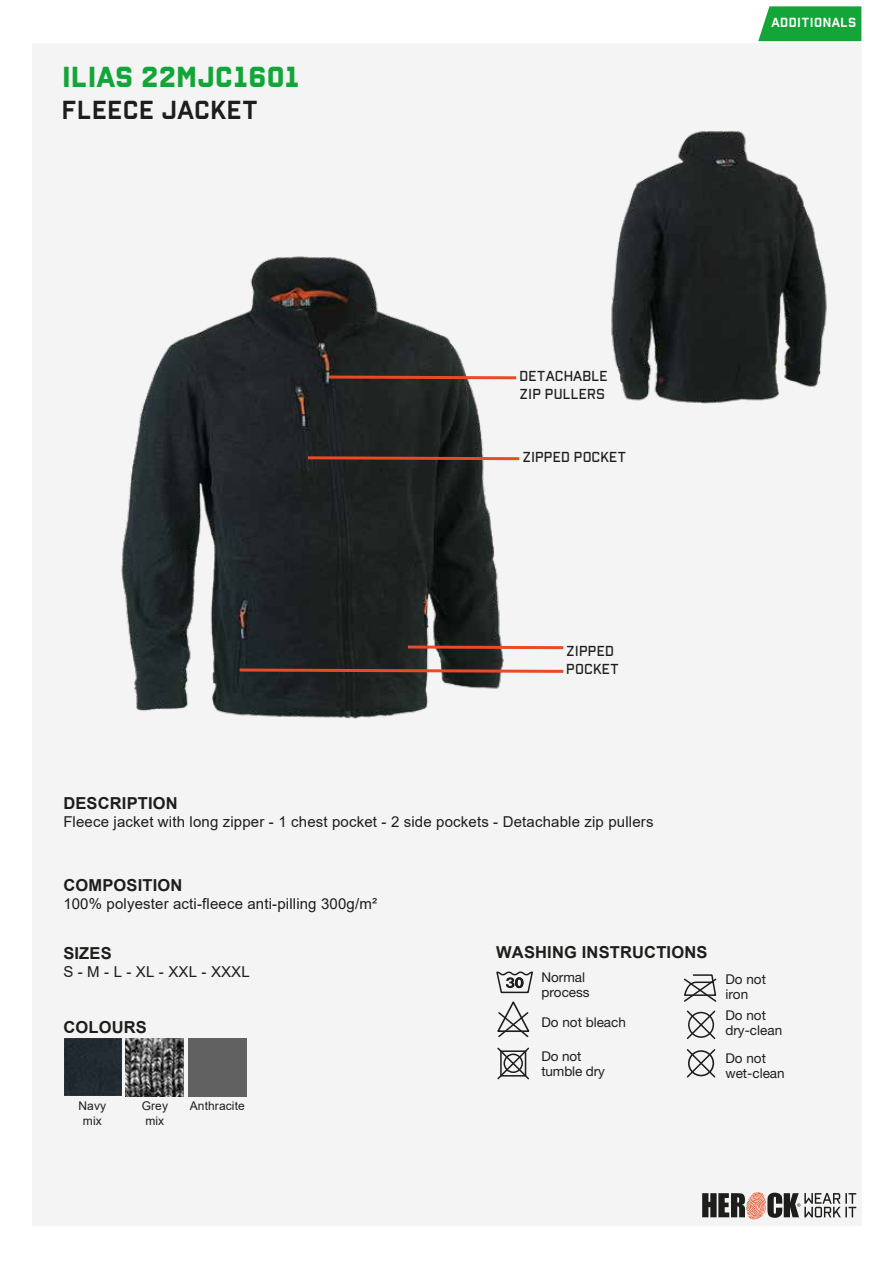
<style>
.page{position:relative;width:893px;height:1263px;background:#fff}
.page>*{position:absolute;margin:0;border:0;box-sizing:border-box;transform-origin:0 0}
.t1{font:500 30px "Reload Alt";letter-spacing:.01em;color:#13a538}
.t2{font:27px "Reload Alt";letter-spacing:.01em;color:#1d1d1b}
.t3{font:700 16.5px "Arial";letter-spacing:.01em;color:#1d1d1b}
.t4{font:15px "Arial";letter-spacing:.01em;color:#1d1d1b}
.t5{font:300 15px/18px "Reload Alt";color:#1d1d1b}
.t6{font:13.65px "Reload Alt";letter-spacing:.03em;color:#fff}
.t7{font:13.5px/15px "Helvetica Neue LT Std";color:#1d1d1b}
.t8{font:12px/14.4px "Arial";letter-spacing:.01em;color:#1d1d1b;text-align:center}
</style>
<div class="page">
<div style="left:32px;top:43px;width:829px;height:1182px;background:#f4f4f4"></div>
<svg style="left:758px;top:6px;width:103px;height:35px;background:#22ab45"></svg>
<svg style="left:702px;top:1192px;width:154px;height:27px"></svg>
<img style="left:611px;top:113px;width:251px;height:307px">
<img style="left:319px;top:257px;width:185px;height:462px">
<img style="left:32px;top:256px;width:287px;height:970px">
<svg style="left:326px;top:374px;width:191px;height:7px"></svg>
<svg style="left:305px;top:455px;width:215px;height:7px;background:#884838"></svg>
<svg style="left:405px;top:644px;width:159px;height:7px"></svg>
<svg style="left:237px;top:667px;width:327px;height:7px;background:#905040"></svg>
<svg style="left:497px;top:1001px;width:33px;height:37px"></svg>
<svg style="left:497px;top:1047px;width:32px;height:33px"></svg>
<svg style="left:684px;top:974px;width:33px;height:28px"></svg>
<svg style="left:686px;top:1010px;width:30px;height:29px"></svg>
<svg style="left:686px;top:1049px;width:30px;height:29px"></svg>
<svg style="left:496px;top:971px;width:37px;height:23px"></svg>
<h1 class="t1" style="left:62px;top:59px;width:239px">ilias 22MJC1601</h1>
<h2 class="t2" style="left:62px;top:94px;width:198px">FLEECE JACKET</h2>
<p class="t6" style="left:771px;top:15px;width:87px">ADDITIONALS</p>
<p class="t5" style="left:520px;top:368px;width:90px">DETACHABLE<br>ZIP PULLERS</p>
<p class="t5" style="left:522px;top:448px;width:106px">ZIPPED POCKET</p>
<p class="t5" style="left:566px;top:642px;width:54px">ZIPPED<br>POCKET</p>
<p class="t3" style="left:63px;top:791px;width:116px">DESCRIPTION</p>
<p class="t4" style="left:63px;top:811px;width:592px">Fleece jacket with long zipper - 1 chest pocket - 2 side pockets - Detachable zip pullers</p>
<p class="t3" style="left:63px;top:874px;width:120px">COMPOSITION</p>
<p class="t4" style="left:63px;top:893px;width:315px">100% polyester acti-fleece anti-pilling 300g/m²</p>
<p class="t3" style="left:63px;top:941px;width:50px">SIZES</p>
<p class="t4" style="left:63px;top:961px;width:188px">S - M - L - XL - XXL - XXXL</p>
<p class="t3" style="left:63px;top:1015px;width:85px">COLOURS</p>
<p class="t8" style="left:79px;top:1099px;width:29px">Navy mix</p>
<p class="t8" style="left:142px;top:1099px;width:28px">Grey</p>
<p class="t8" style="left:190px;top:1099px;width:57px">Anthracite</p>
<p class="t8" style="left:145px;top:1113px;width:20px">mix</p>
<p class="t3" style="left:496px;top:940px;width:213px">WASHING INSTRUCTIONS</p>
<p class="t7" style="left:541px;top:969px;width:50px">Normal process</p>
<p class="t7" style="left:541px;top:1014px;width:86px">Do not bleach</p>
<p class="t7" style="left:541px;top:1048px;width:65px">Do not tumble dry</p>
<p class="t7" style="left:725px;top:972px;width:42px">Do not iron</p>
<p class="t7" style="left:725px;top:1008px;width:58px">Do not dry-clean</p>
<p class="t7" style="left:725px;top:1050px;width:61px">Do not wet-clean</p>
</div>
